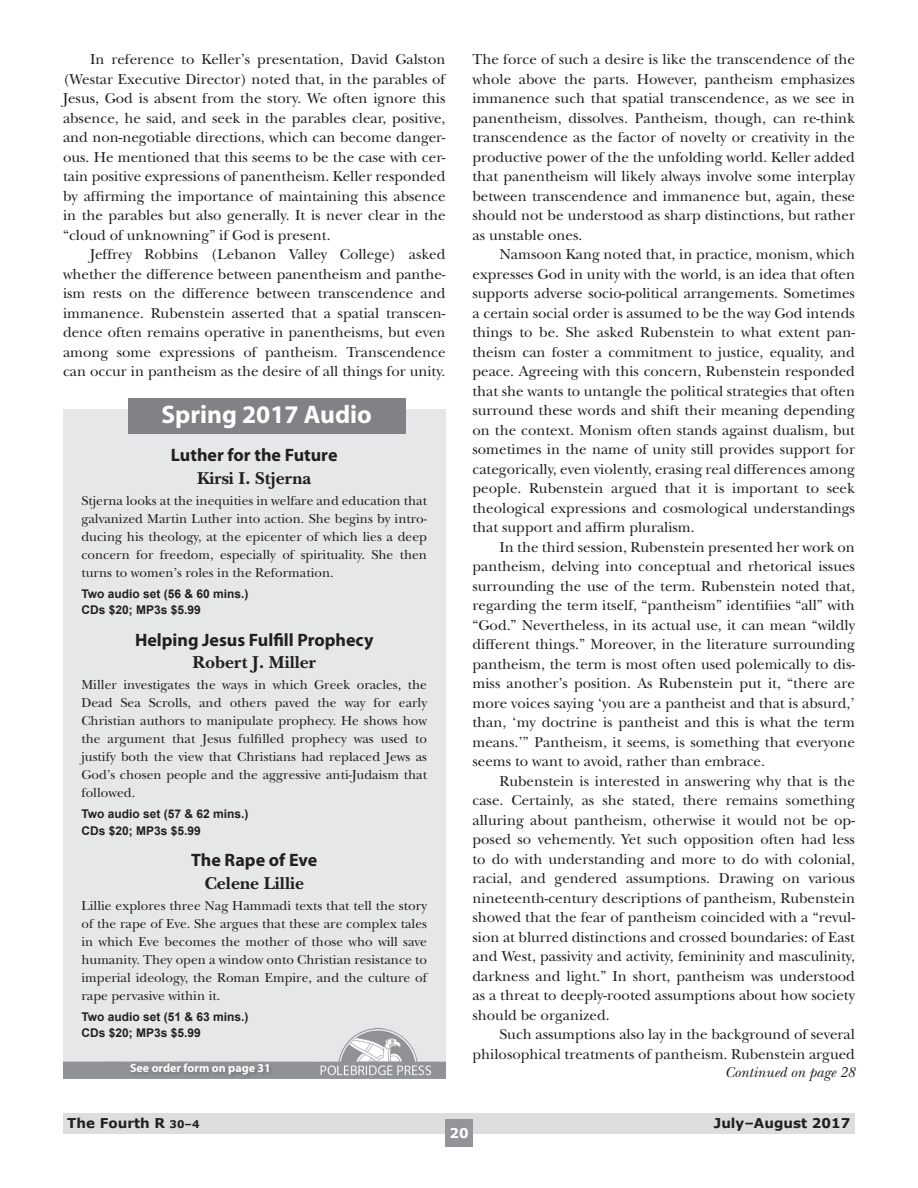
<style>
.page{position:relative;width:918px;height:1188px;background:#fff}
.page>*{position:absolute;margin:0;border:0;box-sizing:border-box;transform-origin:0 0}
.t1{font:700 25.5px "Myriad";color:#fff}
.t2{font:700 18px "Myriad Pro";color:#231f20}
.t3{font:700 18px "New Baskerville Std";color:#231f20}
.t4{font:15px/19.5px "New Baskerville Std";color:#231f20;text-align:justify}
.t5{font:italic 15px "New Baskerville Std";color:#231f20}
.t6{font:13.5px/18px "New Baskerville Std";color:#231f20;text-align:justify}
.t7{font:700 13.5px "Verdana";color:#231f20}
.t8{font:700 13.5px "Verdana";color:#fff}
.t9{font:700 12px/16.5px "Arial";color:#231f20}
.t10{font:700 12px "Myriad";color:#fff}
.s1{font-size:10.5px}
</style>
<div class="page">
<div style="left:63px;top:1113px;width:792px;height:20px;background:#dcdddf"></div>
<div style="left:445px;top:1119px;width:28px;height:27px;background:#939598"></div>
<div style="left:63px;top:409px;width:383px;height:669px;background:#e6e7e9"></div>
<div style="left:129px;top:1063px;width:144px;height:16px;background:#8a8c8f"></div>
<div style="left:128px;top:398px;width:277px;height:35px;background:#808285"></div>
<p class="t4" style="left:63px;top:50px;width:384px;text-indent:27px">In reference to Keller’s presentation, David Galston (Westar Executive Director) noted that, in the parables of Jesus, God is absent from the story. We often ignore this absence, he said, and seek in the parables clear, positive, and non-negotiable directions, which can become danger&shy;ous. He mentioned that this seems to be the case with cer&shy;tain positive expressions of panentheism. Keller responded by affirming the importance of maintaining this absence in the parables but also generally. It is never clear in the “cloud of unknowning” if God is present.</p>
<p class="t4" style="left:63px;top:245px;width:384px;text-indent:27px">Jeffrey Robbins (Lebanon Valley College) asked whether the difference between panentheism and panthe&shy;ism rests on the difference between transcendence and immanence. Rubenstein asserted that a spatial transcen&shy;dence often remains operative in panentheisms, but even among some expressions of pantheism. Transcendence can occur in pantheism as the desire of all things for unity.</p>
<h1 class="t1" style="left:161px;top:401px;width:212px">Spring 2017 Audio</h1>
<p class="t2" style="left:171px;top:444px;width:168px">Luther for the Future</p>
<p class="t3" style="left:197px;top:468px;width:116px">Kirsi I. Stjerna</p>
<p class="t6" style="left:81px;top:492px;width:347px">Stjerna looks at the inequities in welfare and education that galvanized Martin Luther into action. She begins by intro&shy;ducing his theology, at the epicenter of which lies a deep concern for freedom, especially of spirituality. She then turns to women’s roles in the Reformation.</p>
<p class="t9" style="left:81px;top:586px;width:169px">Two audio set (56 &amp; 60 mins.)<br>CDs $20; MP3s $5.99</p>
<p class="t2" style="left:135px;top:628px;width:240px">Helping Jesus Fulfill Prophecy</p>
<p class="t3" style="left:192px;top:652px;width:125px">Robert J. Miller</p>
<p class="t6" style="left:81px;top:676px;width:347px">Miller investigates the ways in which Greek oracles, the Dead Sea Scrolls, and others paved the way for early Christian authors to manipulate prophecy. He shows how the argument that Jesus fulfilled prophecy was used to justify both the view that Christians had replaced Jews as God’s chosen people and the aggressive anti-Judaism that followed.</p>
<p class="t9" style="left:81px;top:806px;width:169px">Two audio set (57 &amp; 62 mins.)<br>CDs $20; MP3s $5.99</p>
<p class="t2" style="left:191px;top:849px;width:127px">The Rape of Eve</p>
<p class="t3" style="left:204px;top:873px;width:101px">Celene Lillie</p>
<p class="t6" style="left:81px;top:897px;width:347px">Lillie explores three Nag Hammadi texts that tell the story of the rape of Eve. She argues that these are complex tales in which Eve becomes the mother of those who will save humanity. They open a window onto Christian resistance to imperial ideology, the Roman Empire, and the culture of rape pervasive within it.</p>
<p class="t9" style="left:81px;top:1009px;width:169px">Two audio set (51 &amp; 63 mins.)<br>CDs $20; MP3s $5.99</p>
<p class="t10" style="left:130px;top:1062px;width:142px">See order form on page 31</p>
<p class="t4" style="left:472px;top:50px;width:384px">The force of such a desire is like the transcendence of the whole above the parts. However, pantheism emphasizes immanence such that spatial transcendence, as we see in panentheism, dissolves. Pantheism, though, can re-think transcendence as the factor of novelty or creativity in the productive power of the the unfolding world. Keller added that panentheism will likely always involve some interplay between transcendence and immanence but, again, these should not be understood as sharp distinctions, but rather as unstable ones.</p>
<p class="t4" style="left:472px;top:245px;width:384px;text-indent:27px">Namsoon Kang noted that, in practice, monism, which expresses God in unity with the world, is an idea that often supports adverse socio-political arrangements. Sometimes a certain social order is assumed to be the way God intends things to be. She asked Rubenstein to what extent pan&shy;theism can foster a commitment to justice, equality, and peace. Agreeing with this concern, Rubenstein responded that she wants to untangle the political strategies that often surround these words and shift their meaning depending on the context. Monism often stands against dualism, but sometimes in the name of unity still provides support for categorically, even violently, erasing real differences among people. Rubenstein argued that it is important to seek theological expressions and cosmological understandings that support and affirm pluralism.</p>
<p class="t4" style="left:472px;top:537px;width:384px;text-indent:27px">In the third session, Rubenstein presented her work on pantheism, delving into conceptual and rhetorical issues surrounding the use of the term. Rubenstein noted that, regarding the term itself, “pantheism” identifiies “all” with “God.” Nevertheless, in its actual use, it can mean “wildly different things.” Moreover, in the literature surrounding pantheism, the term is most often used polemically to dis&shy;miss another’s position. As Rubenstein put it, “there are more voices saying ‘you are a pantheist and that is absurd,’ than, ‘my doctrine is pantheist and this is what the term means.’” Pantheism, it seems, is something that everyone seems to want to avoid, rather than embrace.</p>
<p class="t4" style="left:472px;top:771px;width:384px;text-indent:27px">Rubenstein is interested in answering why that is the case. Certainly, as she stated, there remains something alluring about pantheism, otherwise it would not be op&shy;posed so vehemently. Yet such opposition often had less to do with understanding and more to do with colonial, racial, and gendered assumptions. Drawing on various nineteenth-century descriptions of pantheism, Rubenstein showed that the fear of pantheism coincided with a “revul&shy;sion at blurred distinctions and crossed boundaries: of East and West, passivity and activity, femininity and masculinity, darkness and light.” In short, pantheism was understood as a threat to deeply-rooted assumptions about how society should be organized.</p>
<p class="t4" style="left:472px;top:1025px;width:384px;text-align:right">Such assumptions also lay in the background of several philosophical treatments of pantheism. Rubenstein argued</p>
<p class="t5" style="left:725px;top:1063px;width:132px">Continued on page 28</p>
<p class="t7" style="left:67px;top:1114px;width:134px">The Fourth R <span class="s1">30–4</span></p>
<p class="t7" style="left:714px;top:1114px;width:138px">July–August 2017</p>
<p class="t8" style="left:449px;top:1124px;width:21px">20</p>
</div>
